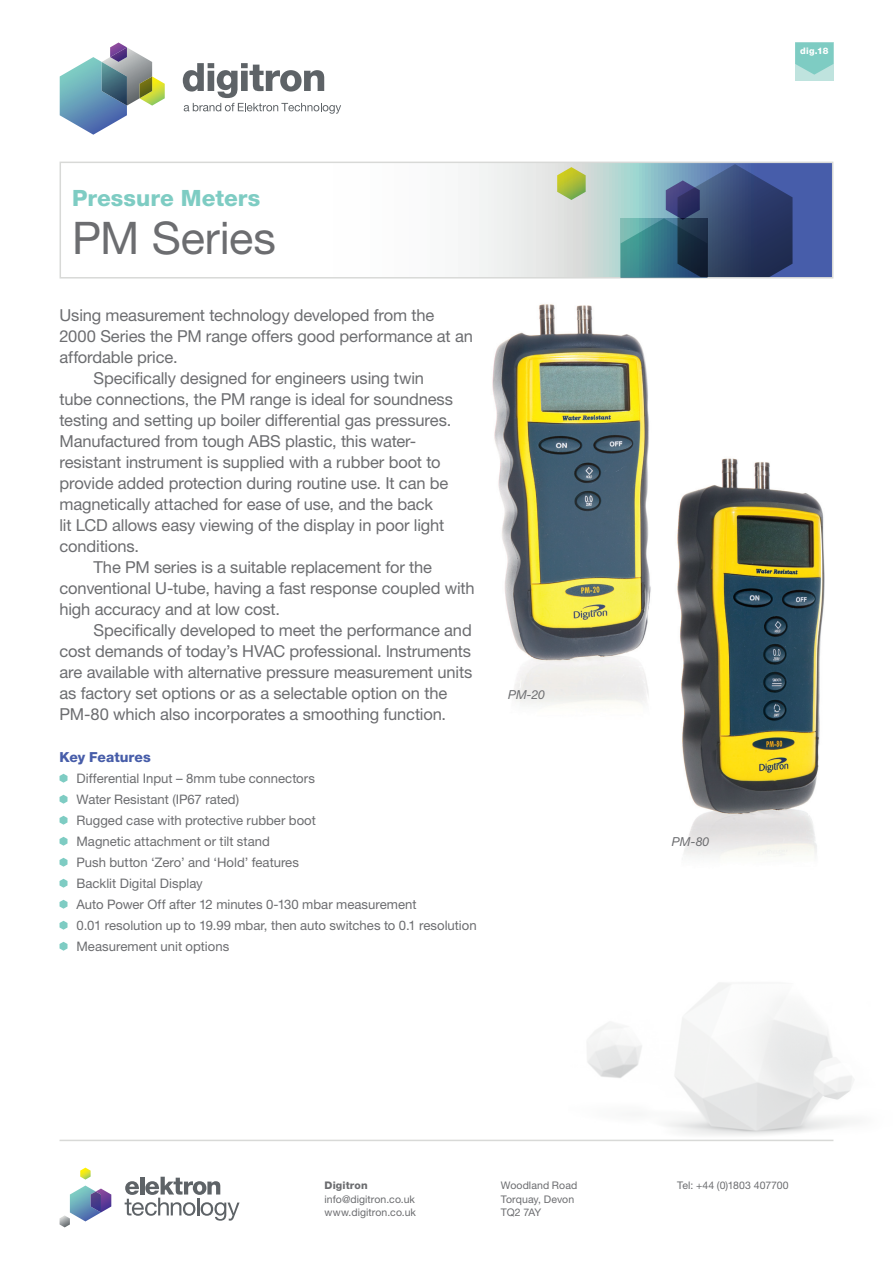
<style>
.page{position:relative;width:893px;height:1263px;background:#fff}
.page>*{position:absolute;margin:0;border:0;box-sizing:border-box;transform-origin:0 0}
.t1{font:45px "Helvetica Neue LT Std";letter-spacing:-.005em;color:#6c6d70}
.t2{font:800 22.5px "Helvetica Neue LT Std";color:#7eccc3}
.INTROD_TEXT{font:16.5px/21px "Helvetica Neue LT Std";letter-spacing:-.01em;color:#6c6d70}
.HEL_HEADER_C{font:800 13.8px "Helvetica Neue LT Std";color:#475da9}
.BULLETS_1_COL_TEXT_i{font:13.2px "Helvetica Neue LT Std";color:#6c6d70}
.ITALICS_caption{font:italic 12.3px "Helvetica Neue LT Std";letter-spacing:-.01em;color:#6c6d70}
.ADDRESSES{font:10.5px/13.5px "Helvetica Neue LT Std";letter-spacing:.005em;color:#6c6d70}
.code_number{font:800 9px "Helvetica Neue LT Std";color:#fff}
.s1{font-weight:800}
</style>
<div class="page">
<svg style="left:470px;top:165px;width:360px;height:111px"></svg>
<div style="left:60px;top:162px;width:773px;height:117px;border:2px solid #d8d9d7"></div>
<svg style="left:621px;top:164px;width:171px;height:113px;background:#436282"></svg>
<svg style="left:557px;top:167px;width:29px;height:33px"></svg>
<svg style="left:60px;top:774px;width:8px;height:9px"></svg>
<svg style="left:60px;top:795px;width:8px;height:9px"></svg>
<svg style="left:60px;top:816px;width:8px;height:9px"></svg>
<svg style="left:60px;top:837px;width:8px;height:9px"></svg>
<svg style="left:60px;top:858px;width:8px;height:9px"></svg>
<svg style="left:60px;top:879px;width:8px;height:9px"></svg>
<svg style="left:60px;top:900px;width:8px;height:9px"></svg>
<svg style="left:60px;top:921px;width:8px;height:9px"></svg>
<svg style="left:60px;top:942px;width:8px;height:9px"></svg>
<img style="left:492px;top:304px;width:159px;height:401px">
<div style="left:795px;top:43px;width:38px;height:38px;background:#bfe3de"></div>
<svg style="left:795px;top:43px;width:38px;height:32px"></svg>
<hr style="left:60px;top:1140px;width:773px;height:1px;background:#d8d9d7">
<svg style="left:125px;top:1177px;width:115px;height:44px"></svg>
<svg style="left:80px;top:1167px;width:11px;height:12px"></svg>
<svg style="left:60px;top:1185px;width:51px;height:42px"></svg>
<img style="left:91px;top:1191px;width:10px;height:21px">
<svg style="left:60px;top:43px;width:105px;height:92px"></svg>
<img style="left:110px;top:47px;width:17px;height:15px">
<svg style="left:183px;top:63px;width:158px;height:51px"></svg>
<img style="left:677px;top:458px;width:148px;height:400px">
<h2 class="t2" style="left:72px;top:184px;width:189px">Pressure Meters</h2>
<h1 class="t1" style="left:72px;top:211px;width:205px">PM Series</h1>
<p class="INTROD_TEXT" style="left:60px;top:304px;width:415px">Using measurement technology developed from the<br>2000 Series the PM range offers good performance at an affordable price.</p>
<p class="INTROD_TEXT" style="left:60px;top:367px;width:395px;text-indent:34px">Specifically designed for engineers using twin tube connections, the PM range is ideal for soundness testing and setting up boiler differential gas pressures.<br>Manufactured from tough ABS plastic, this water&shy;resistant instrument is supplied with a rubber boot to provide added protection during routine use. It can be magnetically attached for ease of use, and the back<br>lit LCD allows easy viewing of the display in poor light conditions.</p>
<p class="INTROD_TEXT" style="left:60px;top:556px;width:417px;text-indent:34px">The PM series is a suitable replacement for the conventional U-tube, having a fast response coupled with high accuracy and at low cost.</p>
<p class="INTROD_TEXT" style="left:60px;top:619px;width:414px;text-indent:34px">Specifically developed to meet the performance and cost demands of today’s HVAC professional. lnstruments are available with alternative pressure measurement units as factory set options or as a selectable option on the PM-80 which also incorporates a smoothing function.</p>
<p class="HEL_HEADER_C" style="left:60px;top:748px;width:93px">Key Features</p>
<p class="BULLETS_1_COL_TEXT_i" style="left:77px;top:770px;width:240px">Differential Input – 8mm tube connectors</p>
<p class="BULLETS_1_COL_TEXT_i" style="left:77px;top:791px;width:164px">Water Resistant (IP67 rated)</p>
<p class="BULLETS_1_COL_TEXT_i" style="left:77px;top:812px;width:241px">Rugged case with protective rubber boot</p>
<p class="BULLETS_1_COL_TEXT_i" style="left:77px;top:833px;width:195px">Magnetic attachment or tilt stand</p>
<p class="BULLETS_1_COL_TEXT_i" style="left:77px;top:854px;width:224px">Push button ‘Zero’ and ‘Hold’ features</p>
<p class="BULLETS_1_COL_TEXT_i" style="left:77px;top:875px;width:128px">Backlit Digital Display</p>
<p class="BULLETS_1_COL_TEXT_i" style="left:77px;top:896px;width:342px">Auto Power Off after 12 minutes 0-130 mbar measurement</p>
<p class="BULLETS_1_COL_TEXT_i" style="left:77px;top:917px;width:402px">0.01 resolution up to 19.99 mbar, then auto switches to 0.1 resolution</p>
<p class="BULLETS_1_COL_TEXT_i" style="left:77px;top:938px;width:154px">Measurement unit options</p>
<p class="ITALICS_caption" style="left:508px;top:687px;width:39px">PM-20</p>
<p class="ADDRESSES" style="left:325px;top:1178px;width:93px"><span class="s1">Digitron </span>info@digitron.co.uk www.digitron.co.uk</p>
<p class="ADDRESSES" style="left:501px;top:1178px;width:78px">Woodland Road</p>
<p class="ADDRESSES" style="left:501px;top:1192px;width:75px">Torquay, Devon</p>
<p class="ADDRESSES" style="left:501px;top:1205px;width:42px">TQ2 7AY</p>
<p class="code_number" style="left:800px;top:46px;width:30px">dig.18</p>
<p class="ITALICS_caption" style="left:672px;top:834px;width:39px">PM-80</p>
<p class="ADDRESSES" style="left:677px;top:1178px;width:113px">Tel: +44 (0)1803 407700</p>
</div>
